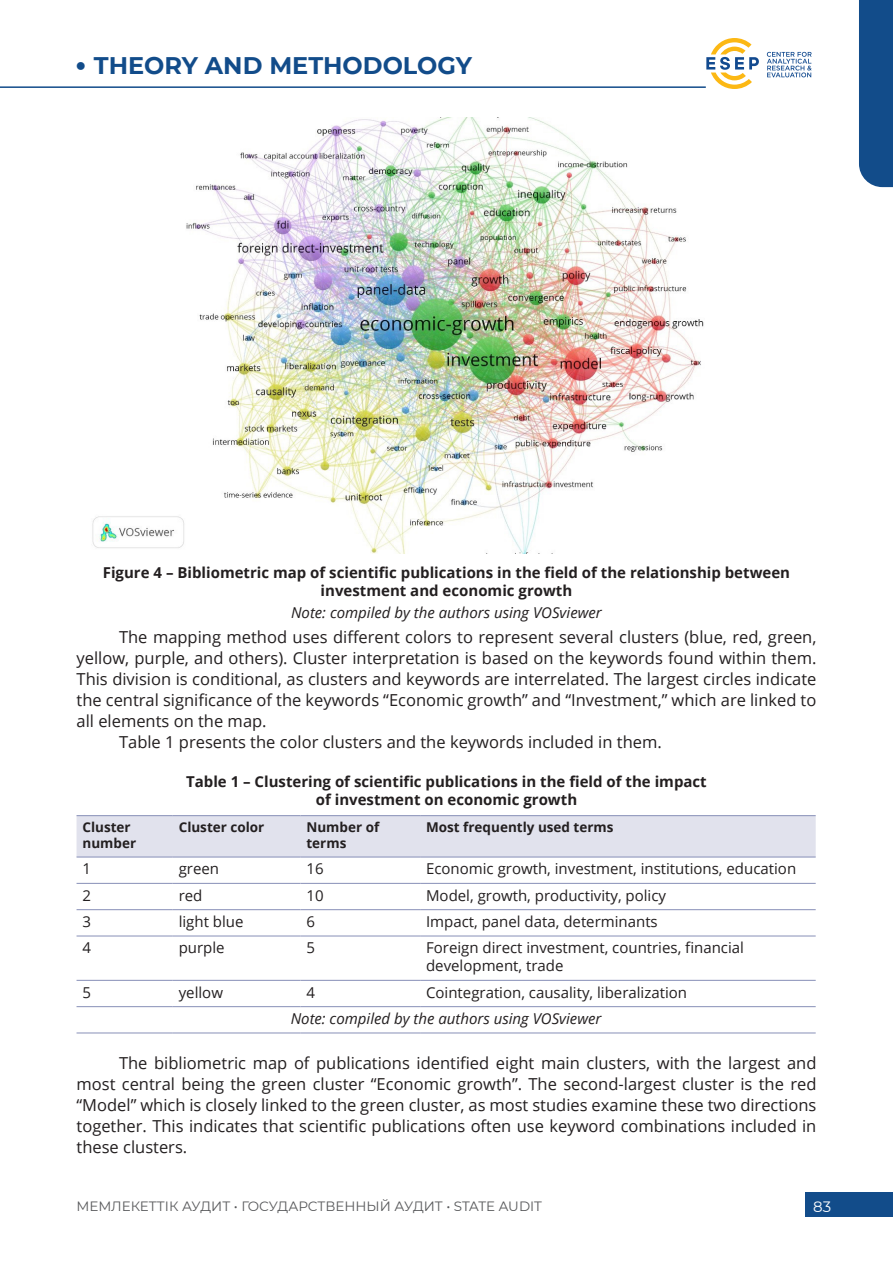
<style>
.page{position:relative;width:893px;height:1263px;background:#fff}
.page>*{position:absolute;margin:0;border:0;box-sizing:border-box;transform-origin:0 0}
.t1{font:700 24px "Montserrat";color:#124c8a}
.t2{font:16.5px/21px "Open Sans";color:#231f20;text-align:justify}
.t3{font:15px/18px "Open Sans";color:#231f20}
.t4{font:700 15px/18px "Open Sans";color:#231f20;text-align:center}
.t5{font:italic 15px "Open Sans";color:#231f20}
.t6{font:15px "Montserrat";color:#fff}
.t7{font:700 13.5px/16.2px "Open Sans";color:#231f20}
.t8{font:13.5px "Montserrat";color:#57585a}
.s1{font-family:"DIN Pro";font-weight:400}
</style>
<div class="page">
<div style="left:805px;top:1192px;width:88px;height:24px;background:#124c8a"></div>
<div style="left:859px;top:0;width:34px;height:187px;background:#124c8a"></div>
<hr style="left:0;top:86px;width:706px;height:2px;background:#124c8a">
<svg style="left:706px;top:38px;width:53px;height:51px"></svg>
<svg style="left:767px;top:52px;width:45px;height:25px"></svg>
<img style="left:92px;top:117px;width:612px;height:437px">
<div style="left:77px;top:816px;width:739px;height:41px;background:#e1e2ed"></div>
<hr style="left:77px;top:815px;width:96px;height:1px;background:#878fb7">
<hr style="left:173px;top:815px;width:127px;height:1px;background:#878fb7">
<hr style="left:300px;top:815px;width:120px;height:1px;background:#878fb7">
<hr style="left:420px;top:815px;width:396px;height:1px;background:#878fb7">
<hr style="left:77px;top:857px;width:96px;height:1px;background:#878fb7">
<hr style="left:173px;top:857px;width:127px;height:1px;background:#878fb7">
<hr style="left:300px;top:857px;width:120px;height:1px;background:#878fb7">
<hr style="left:420px;top:857px;width:396px;height:1px;background:#878fb7">
<hr style="left:77px;top:883px;width:96px;height:1px;background:#878fb7">
<hr style="left:173px;top:883px;width:127px;height:1px;background:#878fb7">
<hr style="left:300px;top:883px;width:120px;height:1px;background:#878fb7">
<hr style="left:420px;top:883px;width:396px;height:1px;background:#878fb7">
<hr style="left:77px;top:909px;width:96px;height:1px;background:#878fb7">
<hr style="left:173px;top:909px;width:127px;height:1px;background:#878fb7">
<hr style="left:300px;top:909px;width:120px;height:1px;background:#878fb7">
<hr style="left:420px;top:909px;width:396px;height:1px;background:#878fb7">
<hr style="left:77px;top:936px;width:96px;height:1px;background:#878fb7">
<hr style="left:173px;top:936px;width:127px;height:1px;background:#878fb7">
<hr style="left:300px;top:936px;width:120px;height:1px;background:#878fb7">
<hr style="left:420px;top:936px;width:396px;height:1px;background:#878fb7">
<hr style="left:77px;top:980px;width:96px;height:1px;background:#878fb7">
<hr style="left:173px;top:980px;width:127px;height:1px;background:#878fb7">
<hr style="left:300px;top:980px;width:120px;height:1px;background:#878fb7">
<hr style="left:420px;top:980px;width:396px;height:1px;background:#878fb7">
<hr style="left:77px;top:1006px;width:96px;height:1px;background:#878fb7">
<hr style="left:173px;top:1006px;width:127px;height:1px;background:#878fb7">
<hr style="left:300px;top:1006px;width:120px;height:1px;background:#878fb7">
<hr style="left:420px;top:1006px;width:396px;height:1px;background:#878fb7">
<hr style="left:77px;top:1032px;width:96px;height:1px;background:#878fb7">
<hr style="left:173px;top:1032px;width:127px;height:1px;background:#878fb7">
<hr style="left:300px;top:1032px;width:120px;height:1px;background:#878fb7">
<hr style="left:420px;top:1032px;width:396px;height:1px;background:#878fb7">
<h1 class="t1" style="left:74px;top:48px;width:399px"><span class="s1">•</span> THEORY AND METHODOLOGY</h1>
<p class="t4" style="left:103px;top:563px;width:689px">Figure 4 – Bibliometric map of scientific publications in the field of the relationship between investment and economic growth</p>
<p class="t5" style="left:291px;top:602px;width:312px">Note: compiled by the authors using VOSviewer</p>
<p class="t2" style="left:119px;top:626px;width:699px">The mapping method uses different colors to represent several clusters (blue, red, green,</p>
<p class="t2" style="left:77px;top:647px;width:741px">yellow, purple, and others). Cluster interpretation is based on the keywords found within them.</p>
<p class="t2" style="left:77px;top:668px;width:741px">This division is conditional, as clusters and keywords are interrelated. The largest circles indicate</p>
<p class="t2" style="left:77px;top:689px;width:741px">the central significance of the keywords “Economic growth” and “Investment,” which are linked to</p>
<p class="t2" style="left:77px;top:710px;width:192px">all elements on the map.</p>
<p class="t2" style="left:119px;top:731px;width:544px">Table 1 presents the color clusters and the keywords included in them.</p>
<p class="t4" style="left:186px;top:772px;width:522px">Table 1 – Clustering of scientific publications in the field of the impact of investment on economic growth</p>
<p class="t7" style="left:82px;top:819px;width:55px">Cluster number</p>
<p class="t7" style="left:179px;top:819px;width:87px">Cluster color</p>
<p class="t7" style="left:306px;top:819px;width:74px">Number of terms</p>
<p class="t7" style="left:426px;top:819px;width:189px">Most frequently used terms</p>
<p class="t3" style="left:82px;top:860px;width:10px">1</p>
<p class="t3" style="left:179px;top:860px;width:42px">green</p>
<p class="t3" style="left:306px;top:860px;width:19px">16</p>
<p class="t3" style="left:426px;top:860px;width:372px">Economic growth, investment, institutions, education</p>
<p class="t3" style="left:82px;top:886px;width:10px">2</p>
<p class="t3" style="left:179px;top:886px;width:25px">red</p>
<p class="t3" style="left:306px;top:886px;width:19px">10</p>
<p class="t3" style="left:426px;top:886px;width:242px">Model, growth, productivity, policy</p>
<p class="t3" style="left:82px;top:912px;width:10px">3</p>
<p class="t3" style="left:179px;top:912px;width:66px">light blue</p>
<p class="t3" style="left:306px;top:912px;width:10px">6</p>
<p class="t3" style="left:426px;top:912px;width:233px">Impact, panel data, determinants</p>
<p class="t3" style="left:82px;top:939px;width:10px">4</p>
<p class="t3" style="left:179px;top:939px;width:47px">purple</p>
<p class="t3" style="left:306px;top:939px;width:10px">5</p>
<p class="t3" style="left:426px;top:939px;width:319px">Foreign direct investment, countries, financial development, trade</p>
<p class="t3" style="left:82px;top:983px;width:10px">5</p>
<p class="t3" style="left:179px;top:983px;width:46px">yellow</p>
<p class="t3" style="left:306px;top:983px;width:10px">4</p>
<p class="t3" style="left:426px;top:983px;width:263px">Cointegration, causality, liberalization</p>
<p class="t5" style="left:291px;top:1008px;width:312px">Note: compiled by the authors using VOSviewer</p>
<p class="t2" style="left:77px;top:1052px;width:741px;text-indent:43px">The bibliometric map of publications identified eight main clusters, with the largest and most central being the green cluster “Economic growth”. The second-largest cluster is the red “Model” which is closely linked to the green cluster, as most studies examine these two directions together. This indicates that scientific publications often use keyword combinations included in these clusters.</p>
<p class="t8" style="left:77px;top:1197px;width:467px">МЕМЛЕКЕТТІК АУДИТ • ГОСУДАРСТВЕННЫЙ АУДИТ • STATE AUDIT</p>
<p class="t6" style="left:813px;top:1196px;width:20px">83</p>
</div>
